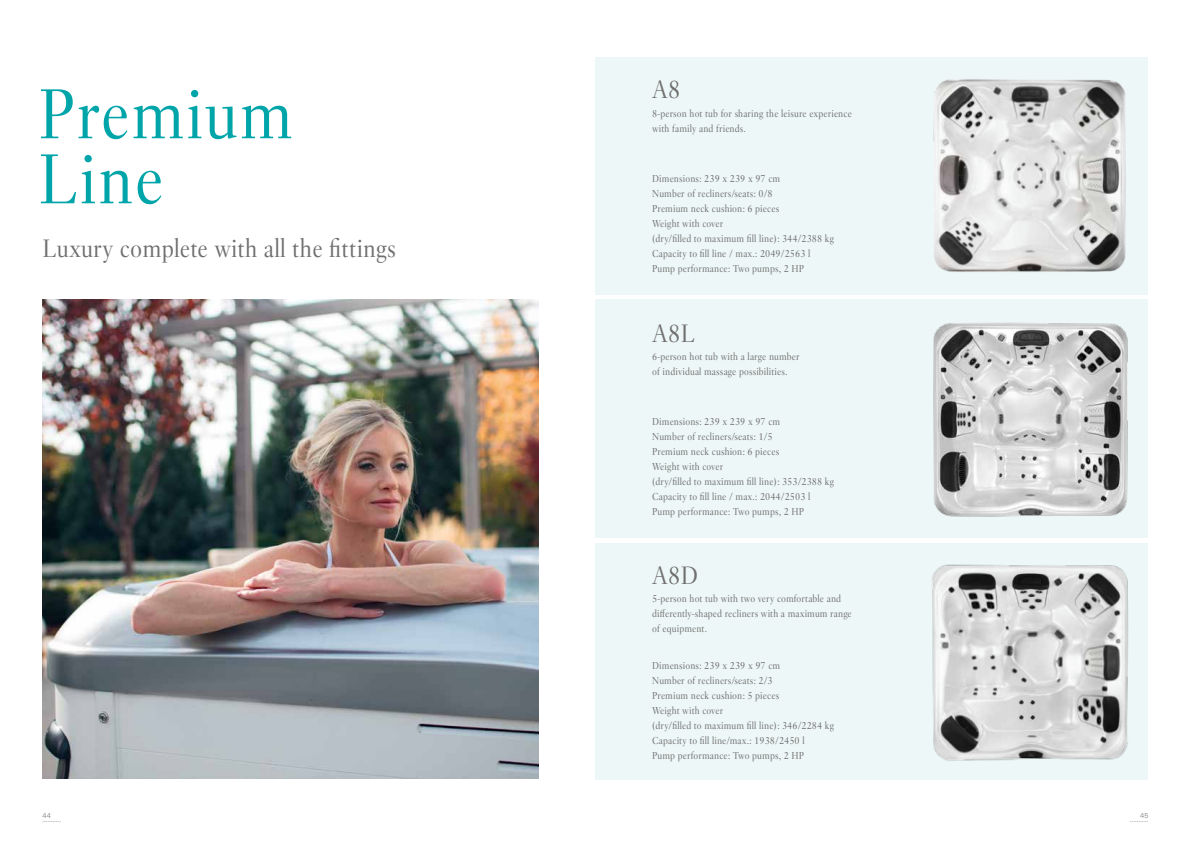
<style>
.page{position:relative;width:1191px;height:842px;background:#fff}
.page>*{position:absolute;margin:0;border:0;box-sizing:border-box;transform-origin:0 0}
.t1{font:70px/65px "Villeroy Boch";letter-spacing:.015em;color:#00a5aa}
.t2{font:25px "Villeroy Boch";letter-spacing:.005em;color:#6f6f6e}
.t3{font:10px/15px "Villeroy Boch";letter-spacing:.01em;color:#6f6f6e}
.t4{font:7px "Villeroy Boch";color:#6f6f6e}
.t5{font:300 7px "Univers BQ";color:#6f6f6e}
</style>
<div class="page">
<div style="left:595px;top:57px;width:553px;height:238px;background:#edf7f7"></div>
<div style="left:595px;top:300px;width:553px;height:238px;background:#edf7f7"></div>
<div style="left:595px;top:543px;width:553px;height:237px;background:#edf7f7"></div>
<img style="left:43px;top:300px;width:496px;height:479px">
<img style="left:932px;top:564px;width:197px;height:197px">
<img style="left:933px;top:322px;width:195px;height:194px">
<img style="left:933px;top:79px;width:193px;height:193px">
<h1 class="t1" style="left:38px;top:81px;width:256px">Premium<br>Line</h1>
<h2 class="t2" style="left:43px;top:232px;width:355px">Luxury complete with all the fittings</h2>
<p class="t5" style="left:43px;top:812px;width:10px">44</p>
<p class="t4" style="left:43px;top:815px;width:20px">...........</p>
<h2 class="t2" style="left:652px;top:74px;width:30px">A8</h2>
<p class="t3" style="left:652px;top:106px;width:201px">8-person hot tub for sharing the leisure experience with family and friends.</p>
<p class="t3" style="left:652px;top:171px;width:183px">Dimensions: 239 x 239 x 97 cm<br>Number of recliners/seats: 0/8<br>Premium neck cushion: 6 pieces<br>Weight with cover<br>(dry/filled to maximum fill line): 344/2388 kg<br>Capacity to fill line / max.: 2049/2563 l<br>Pump performance: Two pumps, 2 HP</p>
<h2 class="t2" style="left:652px;top:318px;width:44px">A8L</h2>
<p class="t3" style="left:652px;top:349px;width:149px">6-person hot tub with a large number of individual massage possibilities.</p>
<p class="t3" style="left:652px;top:414px;width:183px">Dimensions: 239 x 239 x 97 cm<br>Number of recliners/seats: 1/5<br>Premium neck cushion: 6 pieces<br>Weight with cover<br>(dry/filled to maximum fill line): 353/2388 kg<br>Capacity to fill line / max.: 2044/2503 l<br>Pump performance: Two pumps, 2 HP</p>
<h2 class="t2" style="left:652px;top:560px;width:48px">A8D</h2>
<p class="t3" style="left:652px;top:591px;width:201px">5-person hot tub with two very comfortable and differently-shaped recliners with a maximum range of equipment.</p>
<p class="t3" style="left:652px;top:658px;width:183px">Dimensions: 239 x 239 x 97 cm<br>Number of recliners/seats: 2/3<br>Premium neck cushion: 5 pieces<br>Weight with cover<br>(dry/filled to maximum fill line): 346/2284 kg<br>Capacity to fill line/max.: 1938/2450 l<br>Pump performance: Two pumps, 2 HP</p>
<p class="t5" style="left:1140px;top:812px;width:10px">45</p>
<p class="t4" style="left:1130px;top:815px;width:20px">...........</p>
</div>
